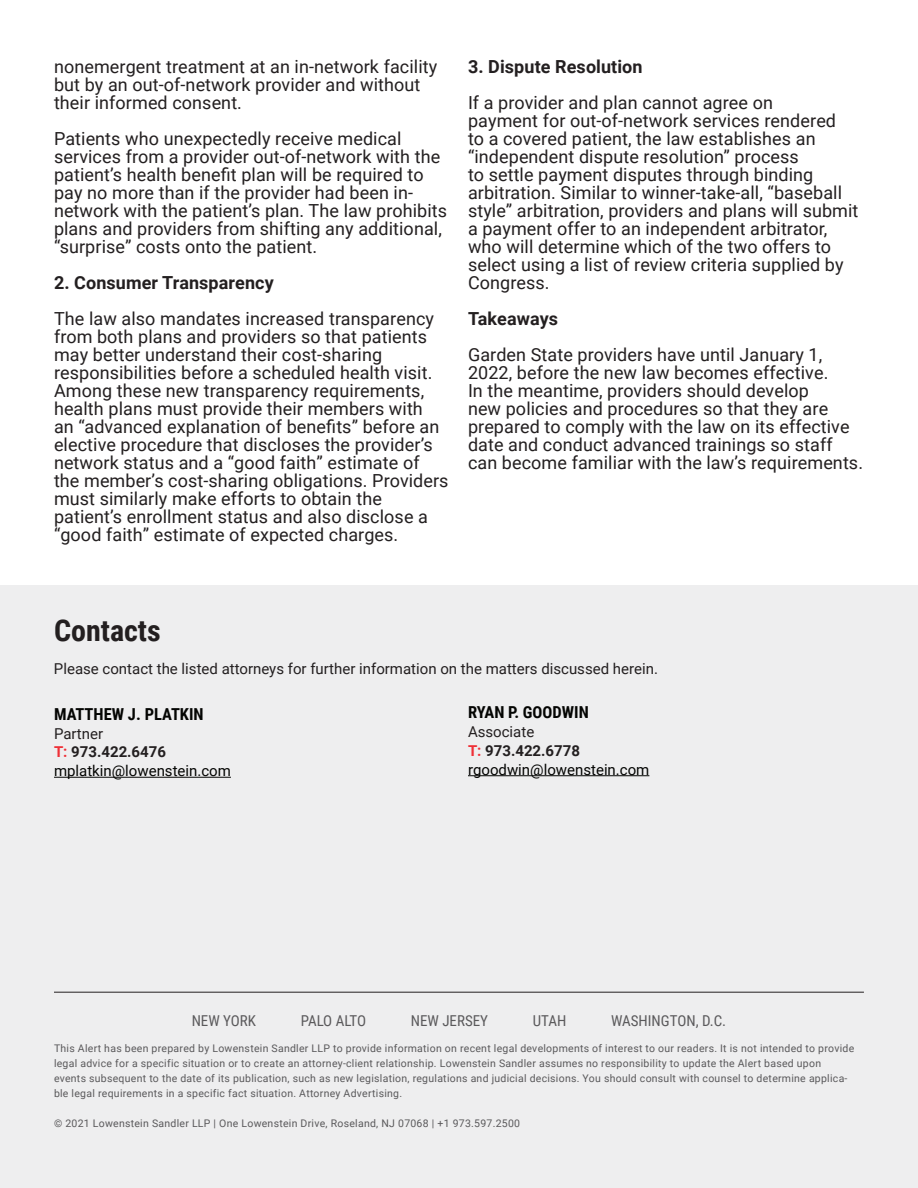
<style>
.page{position:relative;width:918px;height:1188px;background:#fff}
.page>*{position:absolute;margin:0;border:0;box-sizing:border-box;transform-origin:0 0}
.t1{font:700 30px "Roboto Condensed";color:#231f20}
.Body{font:18px/18px "Roboto";letter-spacing:.005em;color:#231f20}
.Body-2{font:700 18px "Roboto";letter-spacing:.005em;color:#231f20}
.Body-3{font:700 16.5px "Roboto Condensed";color:#040503}
.Body-4{font:15px "Roboto";color:#231f20}
.Body-5{font:15px "Roboto";color:#040503}
.Body-6{font:700 15px/18.8px "Roboto";color:#231f20}
.t2{font:15px "Roboto Condensed";color:#5a595b}
.t3{font:15px "Roboto Condensed";letter-spacing:-.025em;color:#5a595b}
.t4{font:10.5px/15px "Roboto";letter-spacing:.025em;color:#5a595b}
.s1{font-weight:400}
.s2{color:#ee3037}
</style>
<div class="page">
<div style="left:0;top:585px;width:918px;height:603px;background:#eeeeef"></div>
<hr style="left:54px;top:992px;width:810px;height:1px;background:#231f20">
<hr style="left:54px;top:777px;width:177px;height:1px;background:#040503">
<hr style="left:468px;top:775px;width:181px;height:1px;background:#040503">
<p class="Body" style="left:54px;top:57px;width:385px">nonemergent treatment at an in-network facility but by an out-of-network provider and without their informed consent.</p>
<p class="Body" style="left:54px;top:129px;width:395px">Patients who unexpectedly receive medical services from a provider out-of-network with the patient’s health benefit plan will be required to pay no more than if the provider had been in&shy;network with the patient’s plan. The law prohibits plans and providers from shifting any additional, “surprise” costs onto the patient.</p>
<p class="Body-2" style="left:54px;top:270px;width:221px">2. Consumer Transparency</p>
<p class="Body" style="left:54px;top:309px;width:396px">The law also mandates increased transparency from both plans and providers so that patients may better understand their cost-sharing responsibilities before a scheduled health visit.<br>Among these new transparency requirements, health plans must provide their members with<br>an “advanced explanation of benefits” before an elective procedure that discloses the provider’s network status and a “good faith” estimate of the member’s cost-sharing obligations. Providers must similarly make efforts to obtain the patient’s enrollment status and also disclose a “good faith” estimate of expected charges.</p>
<p class="Body-2" style="left:468px;top:54px;width:176px">3. Dispute Resolution</p>
<p class="Body" style="left:468px;top:93px;width:392px">If a provider and plan cannot agree on<br>payment for out-of-network services rendered<br>to a covered patient, the law establishes an “independent dispute resolution” process<br>to settle payment disputes through binding arbitration. Similar to winner-take-all, “baseball style” arbitration, providers and plans will submit a payment offer to an independent arbitrator, who will determine which of the two offers to select using a list of review criteria supplied by Congress.</p>
<p class="Body-2" style="left:468px;top:306px;width:92px">Takeaways</p>
<p class="Body" style="left:468px;top:345px;width:397px">Garden State providers have until January 1, 2022, before the new law becomes effective.<br>In the meantime, providers should develop<br>new policies and procedures so that they are prepared to comply with the law on its effective date and conduct advanced trainings so staff can become familiar with the law’s requirements.</p>
<p class="t1" style="left:54px;top:610px;width:108px">Contacts</p>
<p class="Body-4" style="left:54px;top:659px;width:606px">Please contact the listed attorneys for further information on the matters discussed herein.</p>
<p class="Body-3" style="left:54px;top:702px;width:151px">MATTHEW J. PLATKIN</p>
<p class="Body-6" style="left:54px;top:723px;width:114px"><span class="s1">Partner<br></span><span class="s2">T:</span> 973.422.6476</p>
<p class="Body-5" style="left:54px;top:760px;width:178px">mplatkin@lowenstein.com</p>
<p class="Body-3" style="left:468px;top:701px;width:122px">RYAN P. GOODWIN</p>
<p class="Body-6" style="left:468px;top:722px;width:114px"><span class="s1">Associate<br></span><span class="s2">T:</span> 973.422.6778</p>
<p class="Body-5" style="left:468px;top:759px;width:183px">rgoodwin@lowenstein.com</p>
<p class="t2" style="left:192px;top:1010px;width:66px">NEW YORK</p>
<p class="t3" style="left:301px;top:1010px;width:67px">PALO ALTO</p>
<p class="t2" style="left:411px;top:1010px;width:79px">NEW JERSEY</p>
<p class="t2" style="left:533px;top:1010px;width:35px">UTAH</p>
<p class="t2" style="left:611px;top:1010px;width:117px">WASHINGTON, D.C.</p>
<p class="t4" style="left:54px;top:1041px;width:802px">This Alert has been prepared by Lowenstein Sandler LLP to provide information on recent legal developments of interest to our readers. It is not intended to provide legal advice for a specific situation or to create an attorney-client relationship. Lowenstein Sandler assumes no responsibility to update the Alert based upon events subsequent to the date of its publication, such as new legislation, regulations and judicial decisions. You should consult with counsel to determine applica&shy;ble legal requirements in a specific fact situation. Attorney Advertising.</p>
<p class="t4" style="left:54px;top:1116px;width:468px">© 2021 Lowenstein Sandler LLP | One Lowenstein Drive, Roseland, NJ 07068 | +1 973.597.2500</p>
</div>
